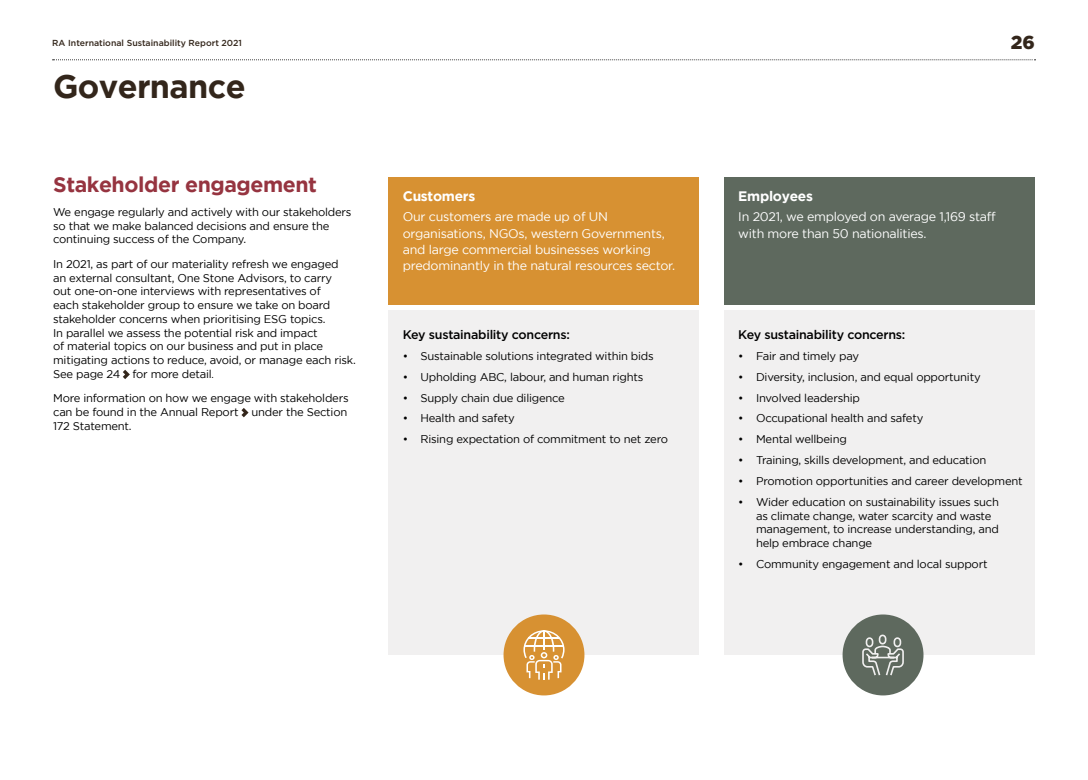
<style>
.page{position:relative;width:1088px;height:780px;background:#fff}
.page>*{position:absolute;margin:0;border:0;box-sizing:border-box;transform-origin:0 0}
.t1{font:700 32.5px "Gotham";letter-spacing:-.02em;color:#33261b}
.t2{font:700 21.25px "Gotham";letter-spacing:-.02em;color:#963440}
.t3{font:900 18.75px "Gotham";color:#33261b}
.t4{font:700 13.75px "Gotham";letter-spacing:-.02em;color:#fff}
.t5{font:12.5px/16.2px "Gotham";letter-spacing:-.02em;color:#fff}
.t6{font:500 12.5px "Gotham";letter-spacing:-.02em;color:#000}
.t7{font:11.25px/13.8px "Gotham";letter-spacing:-.02em;color:#000}
.t8{font:500 8.75px "Gotham";color:#33261b}
.s1{font-size:9.75px}
</style>
<div class="page">
<svg style="left:53px;top:59px;width:982px;height:1px"></svg>
<div style="left:389px;top:177px;width:310px;height:127px;background:#d79132"></div>
<div style="left:724px;top:177px;width:311px;height:127px;background:#5e695e"></div>
<div style="left:389px;top:311px;width:310px;height:344px;background:#f1f0f0"></div>
<div style="left:724px;top:311px;width:311px;height:344px;background:#f1f0f0"></div>
<svg style="left:123px;top:370px;width:7px;height:9px"></svg>
<svg style="left:241px;top:408px;width:8px;height:9px"></svg>
<div style="left:503px;top:614px;width:81px;height:81px;background:#d79132;border-radius:50%"></div>
<svg style="left:523px;top:630px;width:41px;height:49px"></svg>
<div style="left:842px;top:614px;width:81px;height:81px;background:#5e695e;border-radius:50%"></div>
<svg style="left:862px;top:634px;width:42px;height:42px"></svg>
<p class="t8" style="left:52px;top:38px;width:191px">RA International Sustainability Report 2021</p>
<h3 class="t3" style="left:1011px;top:32px;width:26px">26</h3>
<h1 class="t1" style="left:53px;top:68px;width:194px">Governance</h1>
<h2 class="t2" style="left:53px;top:172px;width:265px">Stakeholder engagement</h2>
<p class="t7" style="left:53px;top:205px;width:300px">We engage regularly and actively with our stakeholders so that we make balanced decisions and ensure the continuing success of the Company.</p>
<p class="t7" style="left:53px;top:257px;width:304px">In 2021, as part of our materiality refresh we engaged<br>an external consultant, One Stone Advisors, to carry<br>out one-on-one interviews with representatives of<br>each stakeholder group to ensure we take on board stakeholder concerns when prioritising ESG topics.<br>In parallel we assess the potential risk and impact<br>of material topics on our business and put in place mitigating actions to reduce, avoid, or manage each risk.<br>See page 24 for more detail<span class="s1">.</span></p>
<p class="t7" style="left:53px;top:391px;width:297px;text-align:justify">More information on how we engage with stakeholders can be found in the Annual Report under the Section 172 Statement.</p>
<p class="t4" style="left:403px;top:189px;width:74px">Customers</p>
<p class="t5" style="left:403px;top:208px;width:274px">Our customers are made up of UN organisations, NGOs, western Governments, and large commercial businesses working predominantly in the natural resources sector.</p>
<p class="t6" style="left:403px;top:327px;width:169px">Key sustainability concerns:</p>
<p class="t7" style="left:403px;top:349px;width:252px">• Sustainable solutions integrated within bids</p>
<p class="t7" style="left:403px;top:369px;width:242px">• Upholding ABC, labour, and human rights</p>
<p class="t7" style="left:403px;top:390px;width:164px">• Supply chain due diligence</p>
<p class="t7" style="left:403px;top:411px;width:113px">• Health and safety</p>
<p class="t7" style="left:403px;top:432px;width:267px">• Rising expectation of commitment to net zero</p>
<p class="t4" style="left:738px;top:189px;width:76px">Employees</p>
<p class="t5" style="left:738px;top:208px;width:259px">In 2021, we employed on average 1,169 staff with more than 50 nationalities.</p>
<p class="t6" style="left:738px;top:327px;width:169px">Key sustainability concerns:</p>
<p class="t7" style="left:738px;top:349px;width:122px">• Fair and timely pay</p>
<p class="t7" style="left:738px;top:369px;width:244px">• Diversity, inclusion, and equal opportunity</p>
<p class="t7" style="left:738px;top:390px;width:123px">• Involved leadership</p>
<p class="t7" style="left:738px;top:411px;width:187px">• Occupational health and safety</p>
<p class="t7" style="left:738px;top:432px;width:110px">• Mental wellbeing</p>
<p class="t7" style="left:738px;top:453px;width:249px">• Training, skills development, and education</p>
<p class="t7" style="left:738px;top:474px;width:286px">• Promotion opportunities and career development</p>
<p class="t7" style="left:756px;top:494px;width:244px;text-indent:-18px">• Wider education on sustainability issues such as climate change, water scarcity and waste management, to increase understanding, and help embrace change</p>
<p class="t7" style="left:738px;top:557px;width:251px">• Community engagement and local support</p>
</div>
